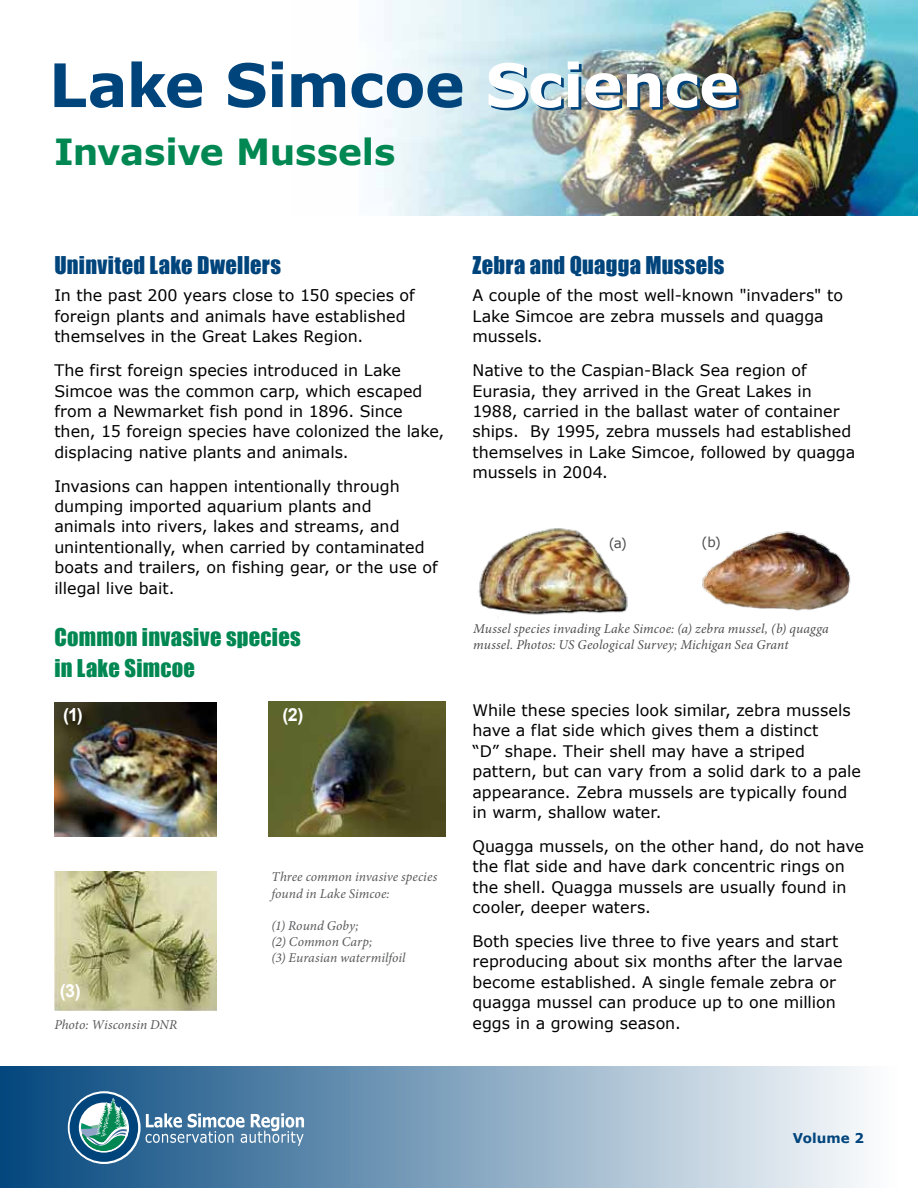
<style>
.page{position:relative;width:918px;height:1188px;background:#fff}
.page>*{position:absolute;margin:0;border:0;box-sizing:border-box;transform-origin:0 0}
.t1{font:700 60px "Verdana";letter-spacing:-.01em;color:#00447c}
.t2{font:700 36px "Verdana";letter-spacing:-.005em;color:#008752}
.t3{font:22.5px "Impact";letter-spacing:.01em;color:#00447c}
.t4{font:22.5px/30.9px "Impact";letter-spacing:.01em;color:#008752}
.t5{font:700 18px "Arial";color:#fff}
.t6{font:15.9px/20.4px "Verdana";color:#000}
.t7{font:italic 13.5px/16.2px "Minion Pro";color:#58595b}
.t8{font:italic 13.5px/16.2px "Minion Pro";letter-spacing:.01em;color:#4d4d4f}
.t9{font:700 13.5px "Verdana";letter-spacing:.005em;color:#00447c}
.t10{font:13.5px "Verdana";color:#4d4d4f}
</style>
<div class="page">
<img style="left:54px;top:702px;width:162px;height:135px">
<img style="left:54px;top:872px;width:162px;height:139px">
<img style="left:269px;top:701px;width:176px;height:136px">
<div style="left:59px;top:706px;width:34px;height:32px;background:#000;opacity:.75"></div>
<img style="left:478px;top:528px;width:150px;height:87px">
<img style="left:702px;top:531px;width:149px;height:80px">
<div style="left:0;top:1066px;width:918px;height:122px;background:linear-gradient(to right,#03477e,#fff)"></div>
<svg style="left:68px;top:1091px;width:73px;height:73px"></svg>
<svg style="left:146px;top:1113px;width:158px;height:33px"></svg>
<svg style="left:70px;top:1093px;width:68px;height:69px"></svg>
<img style="left:376px;top:0;width:542px;height:216px">
<h1 class="t1" style="left:49px;top:43px;width:694px">Lake Simcoe Science</h1>
<h2 class="t2" style="left:54px;top:126px;width:343px">Invasive Mussels</h2>
<h3 class="t3" style="left:54px;top:248px;width:228px">Uninvited Lake Dwellers</h3>
<p class="t6" style="left:54px;top:285px;width:362px">In the past 200 years close to 150 species of foreign plants and animals have established themselves in the Great Lakes Region.</p>
<p class="t6" style="left:54px;top:360px;width:392px">The first foreign species introduced in Lake Simcoe was the common carp, which escaped from a Newmarket fish pond in 1896. Since then, 15 foreign species have colonized the lake, displacing native plants and animals.</p>
<p class="t6" style="left:54px;top:475px;width:385px">Invasions can happen intentionally through dumping imported aquarium plants and<br>animals into rivers, lakes and streams, and unintentionally, when carried by contaminated boats and trailers, on fishing gear, or the use of illegal live bait.</p>
<h3 class="t4" style="left:54px;top:621px;width:248px">Common invasive species in Lake Simcoe</h3>
<p class="t5" style="left:63px;top:703px;width:21px">(1)</p>
<p class="t5" style="left:282px;top:703px;width:22px">(2)</p>
<p class="t5" style="left:60px;top:979px;width:22px">(3)</p>
<p class="t7" style="left:54px;top:1017px;width:125px">Photo: Wisconsin DNR</p>
<p class="t7" style="left:272px;top:869px;width:167px">Three common invasive species found in Lake Simcoe:</p>
<p class="t7" style="left:272px;top:918px;width:136px">(1) Round Goby;<br>(2) Common Carp;<br>(3) Eurasian watermilfoil</p>
<h3 class="t3" style="left:472px;top:248px;width:254px">Zebra and Quagga Mussels</h3>
<p class="t6" style="left:472px;top:285px;width:372px">A couple of the most well-known "invaders" to<br>Lake Simcoe are zebra mussels and quagga mussels.</p>
<p class="t6" style="left:472px;top:360px;width:384px">Native to the Caspian-Black Sea region of Eurasia, they arrived in the Great Lakes in 1988, carried in the ballast water of container ships. By 1995, zebra mussels had established themselves in Lake Simcoe, followed by quagga mussels in 2004.</p>
<p class="t10" style="left:609px;top:534px;width:20px">(a)</p>
<p class="t10" style="left:702px;top:533px;width:21px">(b)</p>
<p class="t8" style="left:473px;top:621px;width:357px">Mussel species invading Lake Simcoe: (a) zebra mussel, (b) quagga mussel. Photos: US Geological Survey; Michigan Sea Grant</p>
<p class="t6" style="left:472px;top:700px;width:390px">While these species look similar, zebra mussels have a flat side which gives them a distinct<br>“D” shape. Their shell may have a striped pattern, but can vary from a solid dark to a pale appearance. Zebra mussels are typically found in warm, shallow water.</p>
<p class="t6" style="left:472px;top:836px;width:393px">Quagga mussels, on the other hand, do not have the flat side and have dark concentric rings on the shell. Quagga mussels are usually found in cooler, deeper waters.</p>
<p class="t6" style="left:472px;top:931px;width:372px">Both species live three to five years and start reproducing about six months after the larvae become established. A single female zebra or quagga mussel can produce up to one million eggs in a growing season.</p>
<p class="t9" style="left:793px;top:1129px;width:73px">Volume 2</p>
</div>
